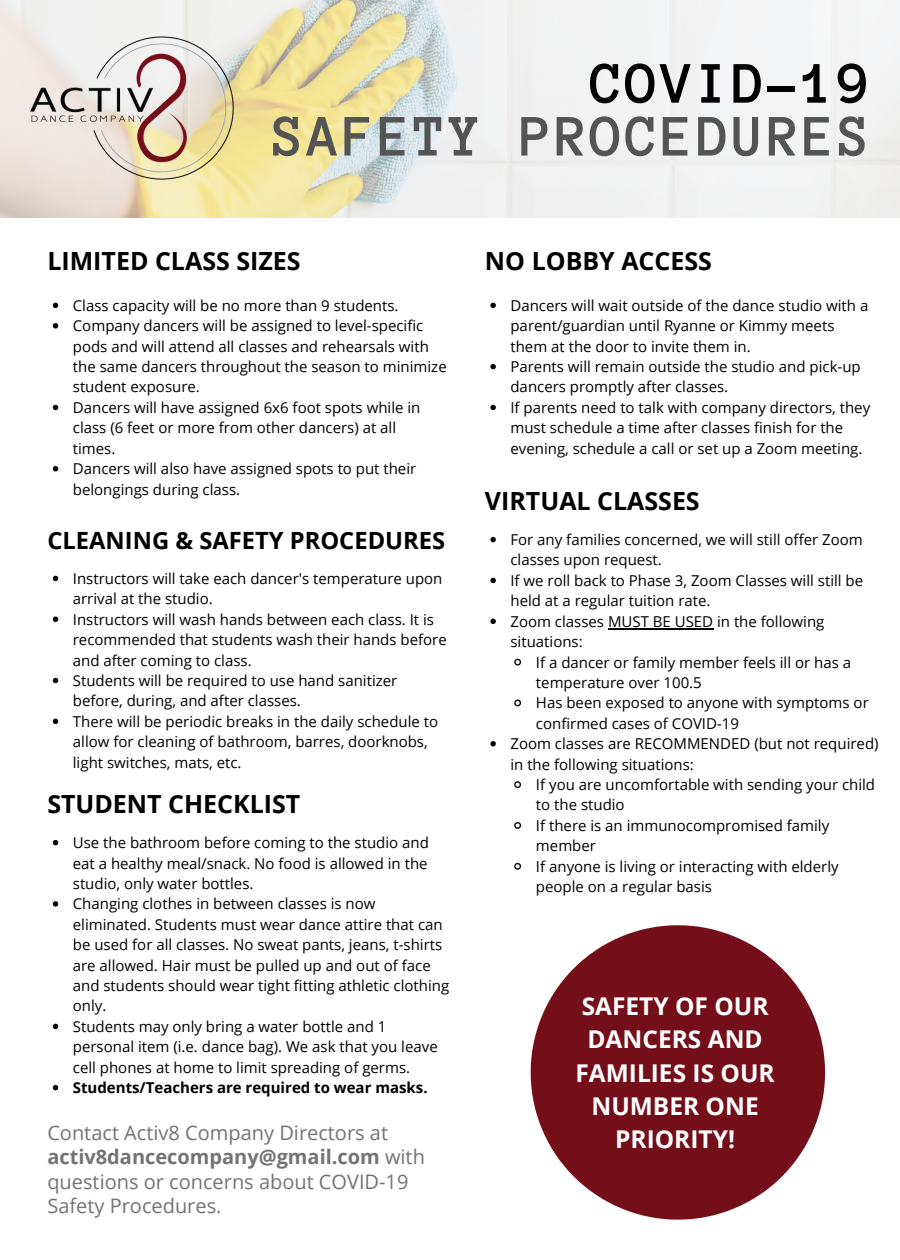
<style>
.page{position:relative;width:900px;height:1260px;background:#fff}
.page>*{position:absolute;margin:0;border:0;box-sizing:border-box;transform-origin:0 0}
.t1{font:700 60.5px "Anonymous Pro";letter-spacing:.04em;color:#545454}
.t2{font:700 60.5px "Anonymous Pro";letter-spacing:.04em;color:#000}
.t3{font:700 25px "Open Sans";color:#000}
.t4{font:700 24.5px/33.2px "Open Sans";color:#fff;text-align:center}
.t5{font:700 23.75px "Open Sans";color:#000}
.t6{font:20px/24.5px "Open Sans";color:#737373}
.t7{font:15px/20.5px "Open Sans";color:#000}
.t8{font:700 15px "Open Sans";color:#000}
.s1{font-weight:700}
</style>
<div class="page">
<img style="left:0;top:0;width:900px;height:217px">
<img style="left:24px;top:0;width:216px;height:216px">
<svg style="left:490px;top:537px;width:6px;height:5px"></svg>
<svg style="left:490px;top:578px;width:6px;height:5px"></svg>
<svg style="left:490px;top:619px;width:6px;height:5px"></svg>
<hr style="left:608px;top:628px;width:105px;height:1px;background:#000">
<svg style="left:514px;top:658px;width:7px;height:8px"></svg>
<svg style="left:514px;top:699px;width:7px;height:8px"></svg>
<svg style="left:490px;top:741px;width:6px;height:6px"></svg>
<svg style="left:514px;top:781px;width:7px;height:7px"></svg>
<svg style="left:514px;top:822px;width:7px;height:7px"></svg>
<svg style="left:514px;top:862px;width:7px;height:8px"></svg>
<svg style="left:531px;top:925px;width:294px;height:295px;fill:#740f1a"></svg>
<svg style="left:53px;top:303px;width:5px;height:5px"></svg>
<svg style="left:53px;top:323px;width:5px;height:6px"></svg>
<svg style="left:53px;top:405px;width:5px;height:5px"></svg>
<svg style="left:53px;top:466px;width:5px;height:5px"></svg>
<svg style="left:490px;top:303px;width:6px;height:5px"></svg>
<svg style="left:490px;top:364px;width:6px;height:5px"></svg>
<svg style="left:490px;top:405px;width:6px;height:5px"></svg>
<svg style="left:53px;top:576px;width:5px;height:5px"></svg>
<svg style="left:53px;top:617px;width:5px;height:5px"></svg>
<svg style="left:53px;top:678px;width:5px;height:5px"></svg>
<svg style="left:53px;top:719px;width:5px;height:5px"></svg>
<svg style="left:53px;top:840px;width:5px;height:5px"></svg>
<svg style="left:53px;top:901px;width:5px;height:6px"></svg>
<svg style="left:53px;top:1024px;width:5px;height:5px"></svg>
<svg style="left:53px;top:1085px;width:5px;height:5px"></svg>
<h1 class="t2" style="left:591px;top:53px;width:282px">COVID-19</h1>
<h1 class="t1" style="left:272px;top:106px;width:600px">SAFETY PROCEDURES</h1>
<h2 class="t3" style="left:47px;top:244px;width:255px">LIMITED CLASS SIZES</h2>
<p class="t7" style="left:73px;top:295px;width:375px">Class capacity will be no more than 9 students.<br>Company dancers will be assigned to level-specific pods and will attend all classes and rehearsals with the same dancers throughout the season to minimize student exposure.<br>Dancers will have assigned 6x6 foot spots while in class (6 feet or more from other dancers) at all<br>times.<br>Dancers will also have assigned spots to put their belongings during class.</p>
<h3 class="t5" style="left:47px;top:524px;width:399px">CLEANING &amp; SAFETY PROCEDURES</h3>
<p class="t7" style="left:73px;top:568px;width:375px">Instructors will take each dancer's temperature upon arrival at the studio.<br>Instructors will wash hands between each class. It is recommended that students wash their hands before and after coming to class.<br>Students will be required to use hand sanitizer before, during, and after classes.<br>There will be periodic breaks in the daily schedule to allow for cleaning of bathroom, barres, doorknobs, light switches, mats, etc.</p>
<h2 class="t3" style="left:47px;top:786px;width:255px">STUDENT CHECKLIST</h2>
<p class="t7" style="left:73px;top:832px;width:378px">Use the bathroom before coming to the studio and eat a healthy meal/snack. No food is allowed in the studio, only water bottles.<br>Changing clothes in between classes is now eliminated. Students must wear dance attire that can be used for all classes. No sweat pants, jeans, t-shirts are allowed. Hair must be pulled up and out of face and students should wear tight fitting athletic clothing only.<br>Students may only bring a water bottle and 1 personal item (i.e. dance bag). We ask that you leave cell phones at home to limit spreading of germs.</p>
<p class="t8" style="left:73px;top:1077px;width:356px">Students/Teachers are required to wear masks.</p>
<h3 class="t6" style="left:47px;top:1120px;width:379px">Contact Activ8 Company Directors at <span class="s1">activ8dancecompany@gmail.com</span> with questions or concerns about COVID-19<br>Safety Procedures.</h3>
<h2 class="t3" style="left:485px;top:244px;width:228px">NO LOBBY ACCESS</h2>
<p class="t7" style="left:510px;top:295px;width:361px">Dancers will wait outside of the dance studio with a parent/guardian until Ryanne or Kimmy meets them at the door to invite them in.<br>Parents will remain outside the studio and pick-up dancers promptly after classes.<br>If parents need to talk with company directors, they must schedule a time after classes finish for the evening, schedule a call or set up a Zoom meeting.</p>
<h2 class="t3" style="left:485px;top:483px;width:216px">VIRTUAL CLASSES</h2>
<p class="t7" style="left:510px;top:529px;width:354px">For any families concerned, we will still offer Zoom classes upon request.<br>If we roll back to Phase 3, Zoom Classes will still be held at a regular tuition rate.<br>Zoom classes MUST BE USED in the following situations:</p>
<p class="t7" style="left:536px;top:652px;width:317px">If a dancer or family member feels ill or has a</p>
<p class="t7" style="left:536px;top:672px;width:167px">temperature over 100.5</p>
<p class="t7" style="left:536px;top:692px;width:334px">Has been exposed to anyone with symptoms or</p>
<p class="t7" style="left:536px;top:713px;width:205px">confirmed cases of COVID-19</p>
<p class="t7" style="left:510px;top:733px;width:370px">Zoom classes are RECOMMENDED (but not required)</p>
<p class="t7" style="left:510px;top:754px;width:185px">in the following situations:</p>
<p class="t7" style="left:536px;top:774px;width:341px">If you are uncomfortable with sending your child</p>
<p class="t7" style="left:536px;top:794px;width:90px">to the studio</p>
<p class="t7" style="left:536px;top:815px;width:295px">If there is an immunocompromised family</p>
<p class="t7" style="left:536px;top:835px;width:62px">member</p>
<p class="t7" style="left:536px;top:856px;width:304px">If anyone is living or interacting with elderly</p>
<p class="t7" style="left:536px;top:876px;width:178px">people on a regular basis</p>
<h3 class="t4" style="left:576px;top:989px;width:201px">SAFETY OF OUR<br>DANCERS AND<br>FAMILIES IS OUR<br>NUMBER ONE<br>PRIORITY!</h3>
</div>
